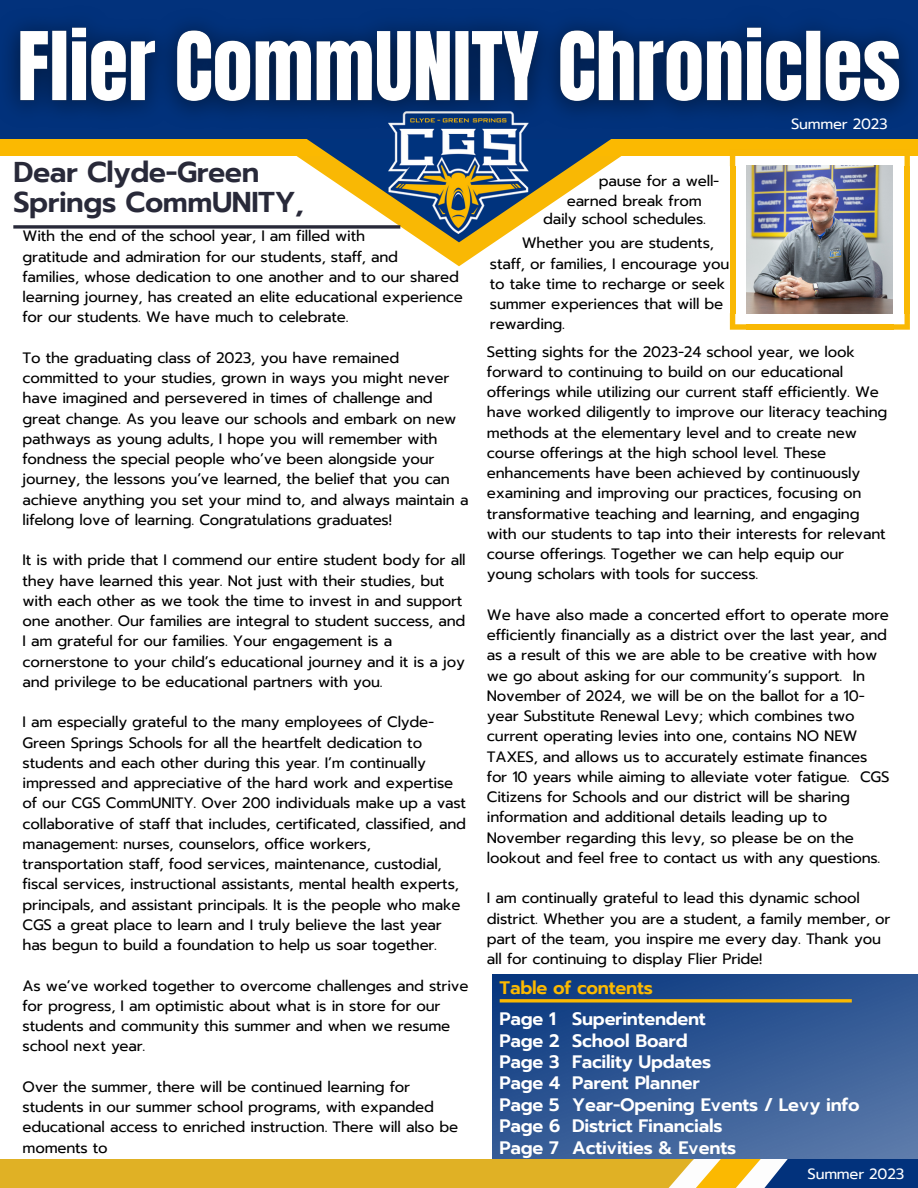
<style>
.page{position:relative;width:918px;height:1188px;background:#fff}
.page>*{position:absolute;margin:0;border:0;box-sizing:border-box;transform-origin:0 0}
.t1{font:600 28.65px "Prompt";letter-spacing:-.015em;color:#282939}
.t2{font:600 18.15px "Prompt";letter-spacing:-.015em;color:#fbb901}
.t3{font:600 18px "Prompt";letter-spacing:-.015em;color:#fff}
.t4{font:15px/20.2px "Prompt";letter-spacing:-.015em;color:#000}
.t5{font:14.85px "Prompt";letter-spacing:-.015em;color:#fff}
</style>
<div class="page">
<svg style="left:0;top:140px;width:918px;height:102px"></svg>
<img style="left:492px;top:975px;width:426px;height:184px">
<svg style="left:500px;top:999px;width:352px;height:4px"></svg>
<img style="left:384px;top:140px;width:149px;height:95px">
<div style="left:905px;top:166px;width:5px;height:147px;background:#f9b804"></div>
<div style="left:730px;top:166px;width:5px;height:147px;background:#f9b804"></div>
<div style="left:746px;top:150px;width:147px;height:5px;background:#f9b804"></div>
<div style="left:746px;top:324px;width:147px;height:6px;background:#f9b804"></div>
<svg style="left:893px;top:150px;width:17px;height:16px"></svg>
<svg style="left:730px;top:150px;width:16px;height:16px"></svg>
<svg style="left:893px;top:313px;width:17px;height:17px"></svg>
<svg style="left:730px;top:313px;width:16px;height:17px"></svg>
<img style="left:746px;top:166px;width:147px;height:147px">
<img style="left:0;top:0;width:918px;height:140px">
<svg style="left:0;top:1159px;width:918px;height:29px;background:#c1a23d"></svg>
<p class="t1" style="left:13px;top:151px;width:247px">Dear Clyde-Green</p>
<p class="t1" style="left:13px;top:181px;width:292px">Springs CommUNITY,</p>
<p class="t4" style="left:23px;top:226px;width:344px">With the end of the school year, I am filled with</p>
<p class="t4" style="left:23px;top:246px;width:377px">gratitude and admiration for our students, staff, and</p>
<p class="t4" style="left:23px;top:267px;width:442px">families, whose dedication to one another and to our shared learning journey, has created an elite educational experience for our students. We have much to celebrate.</p>
<p class="t4" style="left:23px;top:348px;width:448px">To the graduating class of 2023, you have remained committed to your studies, grown in ways you might never have imagined and persevered in times of challenge and great change. As you leave our schools and embark on new pathways as young adults, I hope you will remember with fondness the special people who’ve been alongside your journey, the lessons you’ve learned, the belief that you can achieve anything you set your mind to, and always maintain a lifelong love of learning. Congratulations graduates!</p>
<p class="t4" style="left:23px;top:550px;width:445px">It is with pride that I commend our entire student body for all they have learned this year. Not just with their studies, but with each other as we took the time to invest in and support one another. Our families are integral to student success, and I am grateful for our families. Your engagement is a cornerstone to your child’s educational journey and it is a joy and privilege to be educational partners with you.</p>
<p class="t4" style="left:23px;top:712px;width:445px">I am especially grateful to the many employees of Clyde-Green Springs Schools for all the heartfelt dedication to students and each other during this year. I’m continually impressed and appreciative of the hard work and expertise of our CGS CommUNITY. Over 200 individuals make up a vast collaborative of staff that includes, certificated, classified, and management: nurses, counselors, office workers, transportation staff, food services, maintenance, custodial, fiscal services, instructional assistants, mental health experts, principals, and assistant principals. It is the people who make CGS a great place to learn and I truly believe the last year has begun to build a foundation to help us soar together.</p>
<p class="t4" style="left:23px;top:975px;width:447px">As we’ve worked together to overcome challenges and strive for progress, I am optimistic about what is in store for our students and community this summer and when we resume school next year.</p>
<p class="t4" style="left:23px;top:1077px;width:437px">Over the summer, there will be continued learning for students in our summer school programs, with expanded educational access to enriched instruction. There will also be moments to</p>
<p class="t4" style="left:599px;top:171px;width:122px">pause for a well-</p>
<p class="t4" style="left:567px;top:191px;width:137px">earned break from</p>
<p class="t4" style="left:543px;top:209px;width:164px">daily school schedules.</p>
<p class="t4" style="left:490px;top:233px;width:241px;text-indent:32px">Whether you are students, staff, or families, I encourage you to take time to recharge or seek summer experiences that will be rewarding.</p>
<p class="t5" style="left:791px;top:113px;width:98px">Summer 2023</p>
<p class="t4" style="left:487px;top:342px;width:402px">Setting sights for the 2023-24 school year, we look forward to continuing to build on our educational offerings while utilizing our current staff efficiently. We have worked diligently to improve our literacy teaching methods at the elementary level and to create new course offerings at the high school level. These enhancements have been achieved by continuously examining and improving our practices, focusing on transformative teaching and learning, and engaging with our students to tap into their interests for relevant course offerings. Together we can help equip our young scholars with tools for success.</p>
<p class="t4" style="left:487px;top:605px;width:404px">We have also made a concerted effort to operate more efficiently financially as a district over the last year, and as a result of this we are able to be creative with how we go about asking for our community’s support. In November of 2024, we will be on the ballot for a 10- year Substitute Renewal Levy; which combines two current operating levies into one, contains NO NEW TAXES, and allows us to accurately estimate finances</p>
<p class="t4" style="left:487px;top:767px;width:404px">for 10 years while aiming to alleviate voter fatigue. CGS Citizens for Schools and our district will be sharing information and additional details leading up to November regarding this levy, so please be on the lookout and feel free to contact us with any questions.</p>
<p class="t4" style="left:487px;top:888px;width:405px">I am continually grateful to lead this dynamic school district. Whether you are a student, a family member, or part of the team, you inspire me every day. Thank you all for continuing to display Flier Pride!</p>
<p class="t2" style="left:500px;top:974px;width:155px">Table of contents</p>
<p class="t3" style="left:500px;top:1006px;width:58px">Page 1</p>
<p class="t3" style="left:500px;top:1027px;width:62px">Page 2</p>
<p class="t3" style="left:500px;top:1048px;width:61px">Page 3</p>
<p class="t3" style="left:500px;top:1070px;width:62px">Page 4</p>
<p class="t3" style="left:500px;top:1091px;width:61px">Page 5</p>
<p class="t3" style="left:500px;top:1113px;width:62px">Page 6</p>
<p class="t3" style="left:500px;top:1134px;width:61px">Page 7</p>
<p class="t3" style="left:572px;top:1006px;width:135px">Superintendent</p>
<p class="t3" style="left:572px;top:1027px;width:117px">School Board</p>
<p class="t3" style="left:572px;top:1048px;width:140px">Facility Updates</p>
<p class="t3" style="left:572px;top:1070px;width:129px">Parent Planner</p>
<p class="t3" style="left:572px;top:1091px;width:289px">Year-Opening Events / Levy info</p>
<p class="t3" style="left:572px;top:1113px;width:152px">District Financials</p>
<p class="t3" style="left:572px;top:1134px;width:165px">Activities &amp; Events</p>
<p class="t5" style="left:808px;top:1163px;width:98px">Summer 2023</p>
</div>
